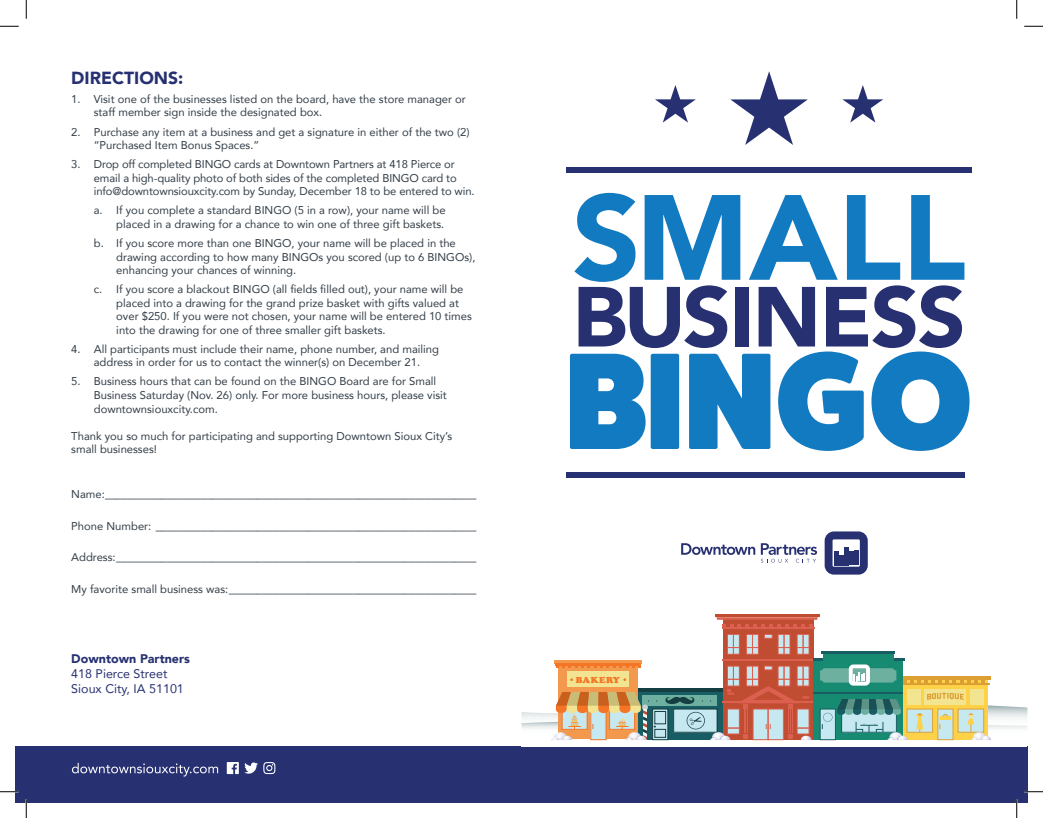
<style>
.page{position:relative;width:1043px;height:818px;background:#fff}
.page>*{position:absolute;margin:0;border:0;box-sizing:border-box;transform-origin:0 0}
.t1{font:800 138px "Fat Frank";color:#127ac0}
.t2{font:900 119.62px "Avenir";color:#127ac0}
.t3{font:900 84.12px "Avenir";letter-spacing:-.02em;color:#273172}
.t4{font:900 17.5px "Avenir";color:#273172}
.t5{font:12.5px/15px "Avenir";color:#273172}
.t6{font:900 12.5px "Avenir";color:#273172}
.t7{font:11.25px/13.5px "Avenir";color:#323d47}
.t8{font:8.5px "Cooper Black Std";letter-spacing:.06em;color:#f47525;scale:1.04 1}
</style>
<div class="page">
<div style="left:15px;top:746px;width:1013px;height:56px;background:#273172"></div>
<svg style="left:681px;top:543px;width:136px;height:19px"></svg>
<svg style="left:824px;top:531px;width:43px;height:43px"></svg>
<hr style="left:834px;top:551px;width:4px;height:14px;background:#273172">
<hr style="left:839px;top:555px;width:4px;height:10px;background:#273172">
<hr style="left:844px;top:547px;width:4px;height:18px;background:#273172">
<hr style="left:849px;top:551px;width:4px;height:14px;background:#273172">
<hr style="left:854px;top:550px;width:4px;height:15px;background:#273172">
<svg style="left:72px;top:762px;width:203px;height:14px"></svg>
<div style="left:723px;top:619px;width:90px;height:120px;background:#c04c31"></div>
<hr style="left:721px;top:627px;width:93px;height:2px;background:#db6050">
<svg style="left:521px;top:634px;width:506px;height:107px"></svg>
<hr style="left:715px;top:614px;width:104px;height:3px;background:#c04c31">
<svg style="left:716px;top:617px;width:101px;height:10px"></svg>
<svg style="left:730px;top:71px;width:77px;height:74px"></svg>
<svg style="left:655px;top:85px;width:41px;height:38px"></svg>
<svg style="left:842px;top:85px;width:41px;height:38px"></svg>
<div style="left:566px;top:167px;width:405px;height:5px;background:#273172"></div>
<div style="left:566px;top:472px;width:398px;height:6px;background:#273172"></div>
<svg style="left:0;top:25px;width:19px;height:2px"></svg>
<svg style="left:1024px;top:25px;width:18px;height:2px"></svg>
<svg style="left:0;top:790px;width:19px;height:2px"></svg>
<svg style="left:1024px;top:790px;width:18px;height:2px"></svg>
<svg style="left:25px;top:0;width:2px;height:19px"></svg>
<svg style="left:25px;top:799px;width:2px;height:19px"></svg>
<svg style="left:1016px;top:0;width:1px;height:19px"></svg>
<svg style="left:1015px;top:799px;width:2px;height:19px"></svg>
<h3 class="t4" style="left:71px;top:63px;width:114px">DIRECTIONS:</h3>
<p class="t7" style="left:94px;top:92px;width:373px;text-indent:-22px">1. Visit one of the businesses listed on the board, have the store manager or staff member sign inside the designated box.</p>
<p class="t7" style="left:94px;top:125px;width:377px;text-indent:-22px">2. Purchase any item at a business and get a signature in either of the two (2) “Purchased Item Bonus Spaces.”</p>
<p class="t7" style="left:94px;top:157px;width:382px;text-indent:-22px">3. Drop off completed BINGO cards at Downtown Partners at 418 Pierce or email a high-quality photo of both sides of the completed BINGO card to info@downtownsiouxcity.com by Sunday, December 18 to be entered to win.</p>
<p class="t7" style="left:94px;top:203px;width:353px;text-align:right">a. If you complete a standard BINGO (5 in a row), your name will be placed in a drawing for a chance to win one of three gift baskets.</p>
<p class="t7" style="left:116px;top:236px;width:361px;text-indent:-22px">b. If you score more than one BINGO, your name will be placed in the drawing according to how many BINGOs you scored (up to 6 BINGOs), enhancing your chances of winning.</p>
<p class="t7" style="left:116px;top:282px;width:357px;text-indent:-22px">c. If you score a blackout BINGO (all fields filled out), your name will be placed into a drawing for the grand prize basket with gifts valued at over $250. If you were not chosen, your name will be entered 10 times into the drawing for one of three smaller gift baskets.</p>
<p class="t7" style="left:71px;top:342px;width:369px;text-align:center">4. All participants must include their name, phone number, and mailing address in order for us to contact the winner(s) on December 21.</p>
<p class="t7" style="left:94px;top:374px;width:354px;text-indent:-22px">5. Business hours that can be found on the BINGO Board are for Small<br>Business Saturday (Nov. 26) only. For more business hours, please visit downtownsiouxcity.com.</p>
<p class="t7" style="left:71px;top:428px;width:382px">Thank you so much for participating and supporting Downtown Sioux City’s small businesses!</p>
<p class="t7" style="left:71px;top:487px;width:406px">Name:__________________________________________________________________</p>
<p class="t7" style="left:71px;top:518px;width:406px">Phone Number: _________________________________________________________</p>
<p class="t7" style="left:71px;top:550px;width:406px">Address:________________________________________________________________</p>
<p class="t7" style="left:71px;top:581px;width:406px">My favorite small business was:____________________________________________</p>
<p class="t6" style="left:71px;top:647px;width:120px">Downtown Partners</p>
<p class="t5" style="left:71px;top:665px;width:114px">418 Pierce Street<br>Sioux City, IA 51101</p>
<h2 class="t2" style="left:572px;top:135px;width:395px">SMALL</h2>
<h3 class="t3" style="left:572px;top:245px;width:395px">BUSINESS</h3>
<h1 class="t1" style="left:565px;top:324px;width:410px">BINGO</h1>
<p class="t8" style="left:576px;top:674px;width:44px">BAKERY</p>
</div>
